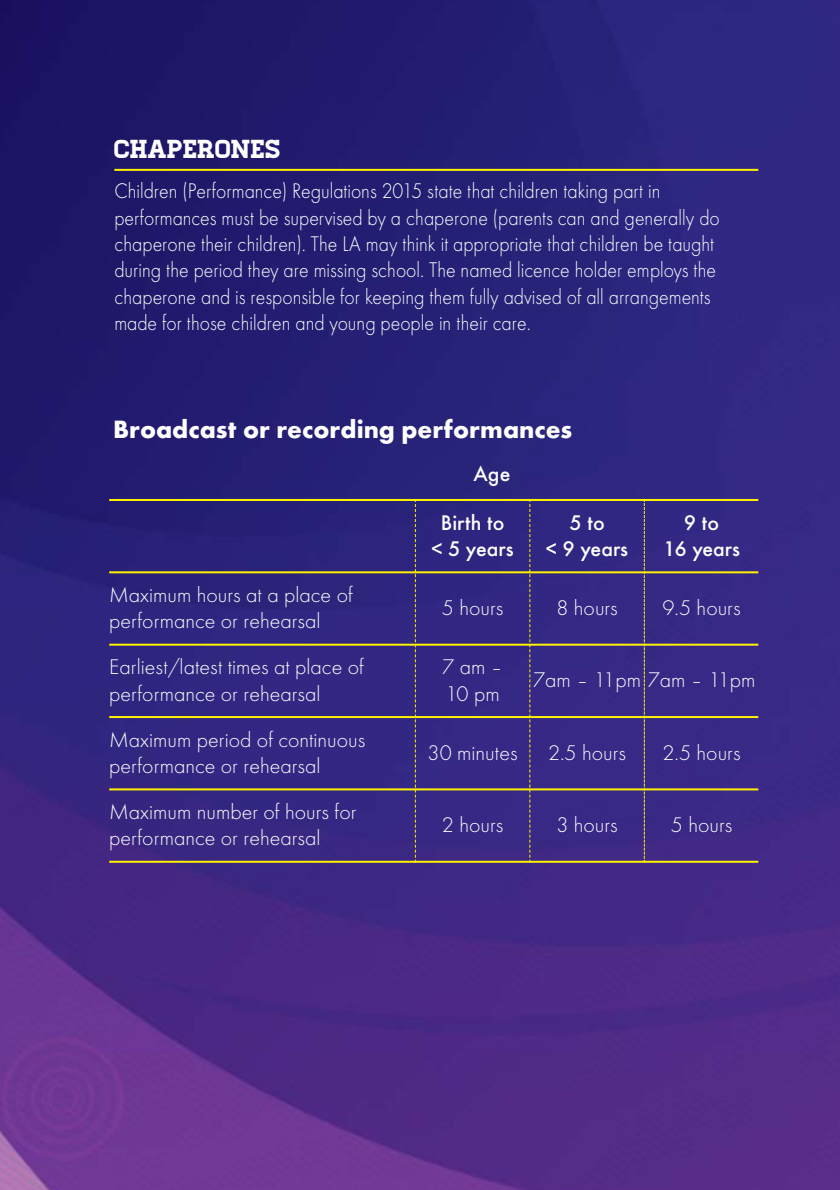
<style>
.page{position:relative;width:840px;height:1190px;background:#fff}
.page>*{position:absolute;margin:0;border:0;box-sizing:border-box;transform-origin:0 0}
.t1{font:700 26px "Futura T";color:#fff}
.t2{font:26px "Homestead";color:#fff}
.t3{font:300 22px/26.4px "Futura T";color:#fff;scale:.9 1}
.t4{font:300 22px/26.4px "Futura T";color:#fff}
.t5{font:500 22px/26.4px "Futura T";color:#fff;text-align:center}
</style>
<div class="page">
<img style="left:0;top:0;width:839px;height:1190px">
<hr style="left:114px;top:169px;width:644px;height:2px;background:#fff200">
<svg style="left:415px;top:501px;width:1px;height:360px"></svg>
<svg style="left:529px;top:501px;width:1px;height:360px"></svg>
<svg style="left:643px;top:501px;width:1px;height:360px"></svg>
<hr style="left:109px;top:499px;width:649px;height:2px;background:#fff200">
<hr style="left:109px;top:571px;width:649px;height:2px;background:#fff200">
<hr style="left:109px;top:644px;width:649px;height:2px;background:#fff200">
<hr style="left:109px;top:716px;width:649px;height:2px;background:#fff200">
<hr style="left:109px;top:788px;width:649px;height:2px;background:#fff200">
<hr style="left:109px;top:861px;width:649px;height:2px;background:#fff200">
<p class="t2" style="left:114px;top:133px;width:168px">CHAPERONES</p>
<p class="t3" style="left:114px;top:179px;width:674px">Children (Performance) Regulations 2015 state that children taking part in performances must be supervised by a chaperone (parents can and generally do chaperone their children). The LA may think it appropriate that children be taught during the period they are missing school. The named licence holder employs the chaperone and is responsible for keeping them fully advised of all arrangements made for those children and young people in their care.</p>
<p class="t1" style="left:113px;top:419px;width:460px">Broadcast or recording performances</p>
<p class="t5" style="left:440px;top:452px;width:71px;line-height:48px;text-align:right">Age<br>Birth to</p>
<p class="t5" style="left:431px;top:537px;width:84px">&lt; 5 years</p>
<p class="t5" style="left:546px;top:511px;width:84px">5 to<br>&lt; 9 years</p>
<p class="t5" style="left:663px;top:511px;width:78px">9 to<br>16 years</p>
<p class="t4" style="left:109px;top:583px;width:245px">Maximum hours at a place of performance or rehearsal</p>
<p class="t4" style="left:442px;top:596px;width:63px">5 hours</p>
<p class="t4" style="left:556px;top:596px;width:63px">8 hours</p>
<p class="t4" style="left:662px;top:596px;width:79px">9.5 hours</p>
<p class="t4" style="left:109px;top:655px;width:256px">Earliest/latest times at place of performance or rehearsal</p>
<p class="t4" style="left:442px;top:655px;width:62px">7 am –<br>10 pm</p>
<p class="t4" style="left:533px;top:669px;width:224px">7am – 11pm 7am – 11pm</p>
<p class="t4" style="left:109px;top:728px;width:257px">Maximum period of continuous performance or rehearsal</p>
<p class="t4" style="left:109px;top:800px;width:249px">Maximum number of hours for performance or rehearsal</p>
<p class="t4" style="left:427px;top:741px;width:91px">30 minutes</p>
<p class="t4" style="left:548px;top:741px;width:79px">2.5 hours</p>
<p class="t4" style="left:662px;top:741px;width:79px">2.5 hours</p>
<p class="t4" style="left:442px;top:813px;width:63px">2 hours</p>
<p class="t4" style="left:556px;top:813px;width:63px">3 hours</p>
<p class="t4" style="left:670px;top:813px;width:63px">5 hours</p>
</div>
